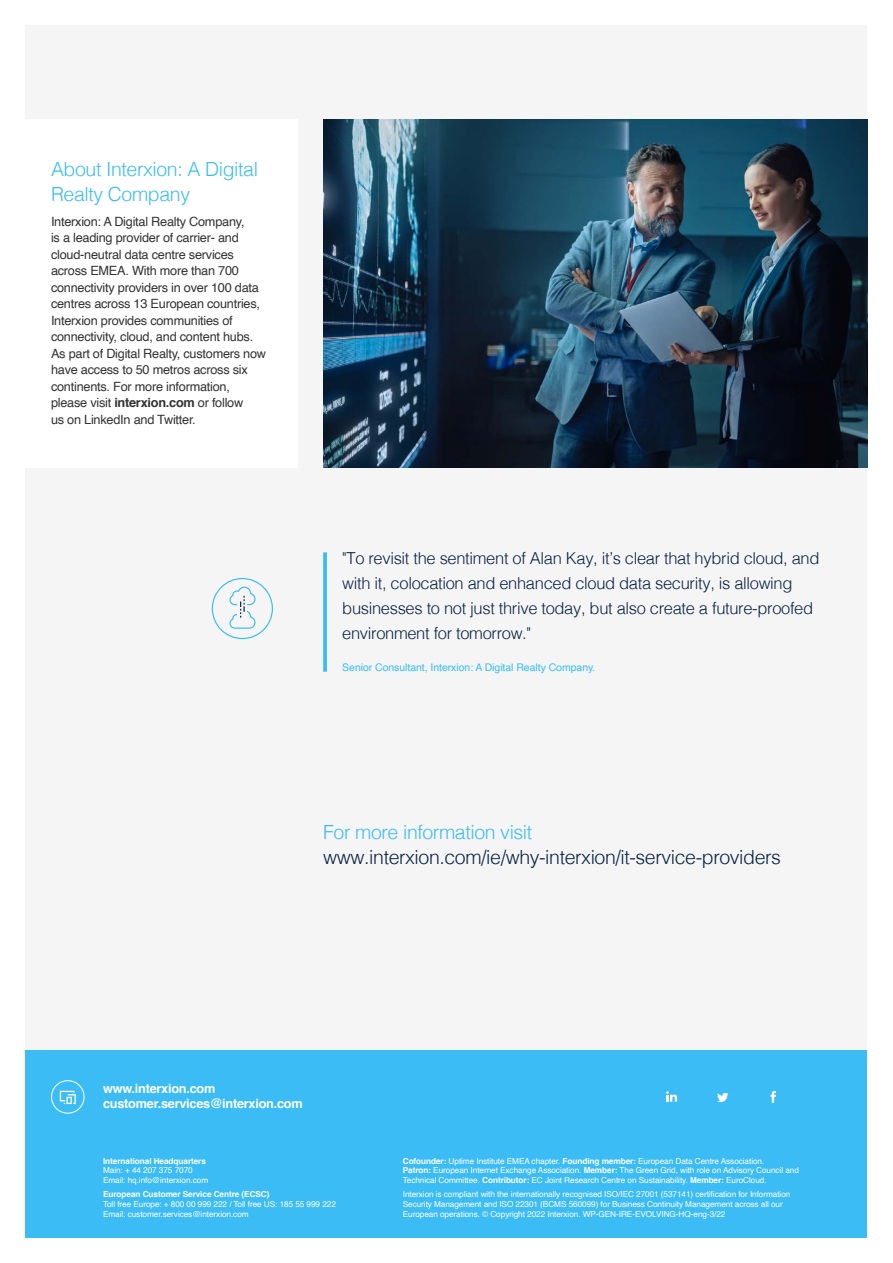
<style>
.page{position:relative;width:893px;height:1263px;background:#fff}
.page>*{position:absolute;margin:0;border:0;box-sizing:border-box;transform-origin:0 0}
._2020_-_Grey_Box_-_B{font:300 19.5px/25.3px "Helvetica";letter-spacing:-.02em;color:#092241}
._2020_-_Grey_Box_-_B-2{font:300 19.5px/25.3px "Helvetica";letter-spacing:-.02em;color:#3bbcf4}
._2020_-_Quote{font:300 16.5px/24.8px "Helvetica";letter-spacing:-.02em;color:#092241}
._2020_-_Grey_Box_-_T{font:12.75px/16.5px "Helvetica";letter-spacing:-.02em;color:#333}
.t1{font:700 12.75px "Helvetica";letter-spacing:-.02em;color:#fff}
._2020_-_Quotee{font:10.5px "Helvetica";letter-spacing:-.005em;color:#3bbcf4}
.t2{font:8.25px/9.8px "Helvetica";letter-spacing:-.01em;color:#fff}
.t3{font:700 8.25px "Helvetica";letter-spacing:-.01em;color:#fff}
.s1{font-weight:700}
.s2{color:#3bbcf4}
</style>
<div class="page">
<div style="left:26px;top:26px;width:841px;height:1211px;background:#f5f5f5"></div>
<div style="left:26px;top:1135px;width:841px;height:102px;background:#3bbcf4"></div>
<div style="left:26px;top:1050px;width:841px;height:85px;background:#3bbcf4"></div>
<svg style="left:770px;top:1091px;width:6px;height:12px"></svg>
<div style="left:26px;top:119px;width:272px;height:349px;background:#fff"></div>
<div style="left:212px;top:578px;width:61px;height:61px;border:1px solid #3bbcf4;border-radius:30px"></div>
<svg style="left:229px;top:586px;width:27px;height:43px"></svg>
<svg style="left:60px;top:1091px;width:16px;height:13px"></svg>
<div style="left:51px;top:1080px;width:34px;height:34px;border:1px solid #fff;border-radius:50%"></div>
<svg style="left:666px;top:1091px;width:11px;height:11px"></svg>
<svg style="left:717px;top:1093px;width:11px;height:9px"></svg>
<img style="left:323px;top:119px;width:544px;height:349px">
<svg style="left:323px;top:552px;width:4px;height:120px"></svg>
<p class="_2020_-_Grey_Box_-_B-2" style="left:51px;top:155px;width:208px">About Interxion: A Digital<br>Realty Company</p>
<p class="_2020_-_Grey_Box_-_T" style="left:51px;top:214px;width:217px">Interxion: A Digital Realty Company,<br>is a leading provider of carrier- and cloud-neutral data centre services across EMEA. With more than 700 connectivity providers in over 100 data centres across 13 European countries, Interxion provides communities of connectivity, cloud, and content hubs.<br>As part of Digital Realty, customers now have access to 50 metros across six continents. For more information, please visit <span class="s1">interxion.com</span> or follow<br>us on LinkedIn and Twitter.</p>
<p class="_2020_-_Quote" style="left:342px;top:545px;width:479px">"To revisit the sentiment of Alan Kay, it’s clear that hybrid cloud, and with it, colocation and enhanced cloud data security, is allowing businesses to not just thrive today, but also create a future-proofed environment for tomorrow."</p>
<p class="_2020_-_Quotee" style="left:342px;top:659px;width:255px">Senior Consultant, Interxion: A Digital Realty Company.</p>
<p class="_2020_-_Grey_Box_-_B" style="left:323px;top:818px;width:459px"><span class="s2">For more information visit </span>www.interxion.com/ie/why-interxion/it-service-providers</p>
<p class="t1" style="left:103px;top:1078px;width:114px">www.interxion.com</p>
<p class="t1" style="left:103px;top:1093px;width:201px">customer.services@interxion.com</p>
<p class="t3" style="left:103px;top:1154px;width:104px">International Headquarters</p>
<p class="t2" style="left:103px;top:1166px;width:91px">Main: + 44 207 375 7070</p>
<p class="t2" style="left:103px;top:1175px;width:107px">Email: hq.info@interxion.com</p>
<p class="t3" style="left:103px;top:1187px;width:168px">European Customer Service Centre (ECSC)</p>
<p class="t2" style="left:103px;top:1199px;width:234px">Toll free Europe: + 800 00 999 222 / Toll free US: 185 55 999 222</p>
<p class="t2" style="left:103px;top:1209px;width:147px">Email: customer.services@interxion.com</p>
<p class="t2" style="left:403px;top:1156px;width:398px"><span class="s1">Cofounder:</span> Uptime Institute EMEA chapter. <span class="s1">Founding member:</span> European Data Centre Association.<br><span class="s1">Patron:</span> European Internet Exchange Association. <span class="s1">Member:</span> The Green Grid, with role on Advisory Council and<br>Technical Committee. <span class="s1">Contributor:</span> EC Joint Research Centre on Sustainability. <span class="s1">Member:</span> EuroCloud.</p>
<p class="t2" style="left:403px;top:1189px;width:389px">Interxion is compliant with the internationally recognised ISO/IEC 27001 (537141) certification for Information<br>Security Management and ISO 22301 (BCMS 560099) for Business Continuity Management across all our<br>European operations. © Copyright 2022 Interxion. WP-GEN-IRE-EVOLVING-HQ-eng-3/22</p>
</div>
